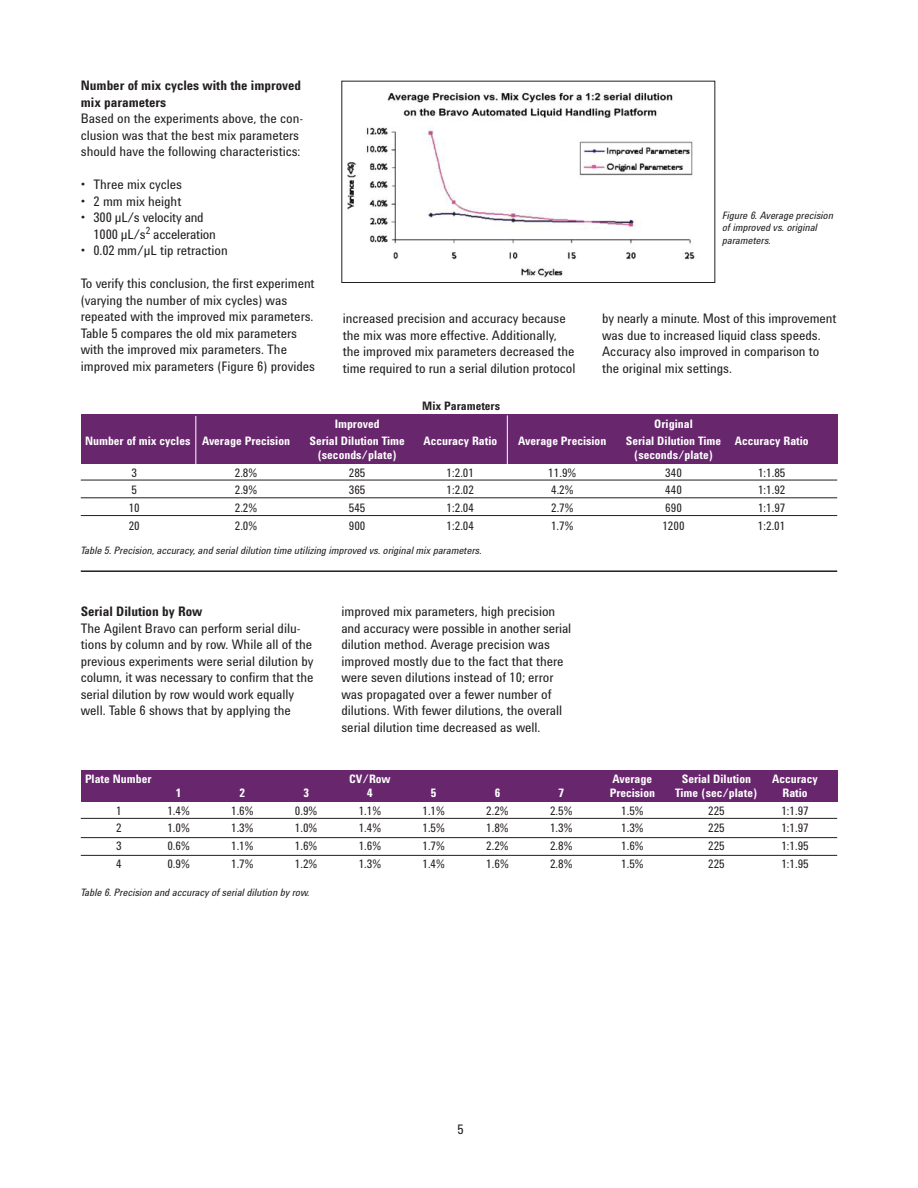
<style>
.page{position:relative;width:918px;height:1188px;background:#fff}
.page>*{position:absolute;margin:0;border:0;box-sizing:border-box;transform-origin:0 0}
.t1{font:13.5px/16.5px "Agilent Cond";color:#231f20}
.t2{font:700 13.5px/16.5px "Agilent Cond";color:#231f20}
.t3{font:12px "Agilent Cond";color:#231f20}
.t4{font:700 12px "Agilent Cond";color:#fff}
.t5{font:700 12px "Agilent Cond";color:#231f20}
.t6{font:italic 10.5px/12.6px "Agilent Cond";color:#231f20}
</style>
<div class="page">
<div style="left:81px;top:415px;width:756px;height:49px;background:#68266d"></div>
<hr style="left:195px;top:416px;width:1px;height:49px;background:#fff">
<hr style="left:507px;top:415px;width:1px;height:49px;background:#fff">
<hr style="left:81px;top:480px;width:756px;height:1px;background:#231f20">
<hr style="left:81px;top:497px;width:756px;height:1px;background:#231f20">
<hr style="left:81px;top:515px;width:756px;height:1px;background:#231f20">
<img style="left:347px;top:92px;width:348px;height:186px">
<div style="left:341px;top:81px;width:374px;height:202px;border:1px solid #231f20"></div>
<hr style="left:81px;top:570px;width:756px;height:2px;background:#231f20">
<div style="left:81px;top:770px;width:756px;height:31px;background:#68266d"></div>
<hr style="left:81px;top:818px;width:756px;height:1px;background:#231f20">
<hr style="left:81px;top:837px;width:756px;height:1px;background:#231f20">
<hr style="left:81px;top:855px;width:756px;height:1px;background:#231f20">
<p class="t2" style="left:81px;top:78px;width:222px">Number of mix cycles with the improved mix parameters</p>
<p class="t1" style="left:81px;top:111px;width:224px">Based on the experiments above, the con&shy;clusion was that the best mix parameters should have the following characteristics:</p>
<p class="t1" style="left:81px;top:177px;width:103px">• Three mix cycles</p>
<p class="t1" style="left:81px;top:194px;width:102px">• 2 mm mix height</p>
<p class="t1" style="left:94px;top:210px;width:124px;text-indent:-13px">• 300 μL/s velocity and<br>1000 μL/s<sup>2</sup> acceleration</p>
<p class="t1" style="left:81px;top:243px;width:149px">• 0.02 mm/μL tip retraction</p>
<p class="t1" style="left:81px;top:276px;width:236px">To verify this conclusion, the first experiment (varying the number of mix cycles) was repeated with the improved mix parameters.<br>Table 5 compares the old mix parameters with the improved mix parameters. The improved mix parameters (Figure 6) provides</p>
<p class="t1" style="left:343px;top:311px;width:234px">increased precision and accuracy because the mix was more effective. Additionally, the improved mix parameters decreased the time required to run a serial dilution protocol</p>
<p class="t5" style="left:422px;top:401px;width:79px">Mix Parameters</p>
<p class="t6" style="left:722px;top:210px;width:113px">Figure 6. Average precision of improved vs. original parameters.</p>
<p class="t1" style="left:602px;top:311px;width:236px">by nearly a minute. Most of this improvement was due to increased liquid class speeds.<br>Accuracy also improved in comparison to the original mix settings.</p>
<p class="t4" style="left:335px;top:419px;width:46px">Improved</p>
<p class="t4" style="left:654px;top:419px;width:40px">Original</p>
<p class="t4" style="left:85px;top:437px;width:207px">Number of mix cycles Average Precision</p>
<p class="t4" style="left:309px;top:437px;width:97px">Serial Dilution Time</p>
<p class="t4" style="left:423px;top:437px;width:75px">Accuracy Ratio</p>
<p class="t4" style="left:518px;top:437px;width:90px">Average Precision</p>
<p class="t4" style="left:626px;top:437px;width:184px">Serial Dilution Time Accuracy Ratio</p>
<p class="t4" style="left:318px;top:450px;width:81px">(seconds/plate)</p>
<p class="t4" style="left:634px;top:450px;width:81px">(seconds/plate)</p>
<p class="t3" style="left:131px;top:468px;width:7px">3</p>
<p class="t3" style="left:235px;top:468px;width:24px">2.8%</p>
<p class="t3" style="left:349px;top:468px;width:18px">285</p>
<p class="t3" style="left:447px;top:468px;width:29px">1:2.01</p>
<p class="t3" style="left:548px;top:468px;width:30px">11.9%</p>
<p class="t3" style="left:665px;top:468px;width:18px">340</p>
<p class="t3" style="left:758px;top:468px;width:29px">1:1.85</p>
<p class="t3" style="left:131px;top:486px;width:7px">5</p>
<p class="t3" style="left:235px;top:486px;width:24px">2.9%</p>
<p class="t3" style="left:349px;top:486px;width:18px">365</p>
<p class="t3" style="left:447px;top:486px;width:29px">1:2.02</p>
<p class="t3" style="left:551px;top:486px;width:24px">4.2%</p>
<p class="t3" style="left:665px;top:486px;width:18px">440</p>
<p class="t3" style="left:758px;top:486px;width:29px">1:1.92</p>
<p class="t3" style="left:129px;top:503px;width:13px">10</p>
<p class="t3" style="left:235px;top:503px;width:24px">2.2%</p>
<p class="t3" style="left:349px;top:503px;width:18px">545</p>
<p class="t3" style="left:447px;top:503px;width:29px">1:2.04</p>
<p class="t3" style="left:551px;top:503px;width:24px">2.7%</p>
<p class="t3" style="left:665px;top:503px;width:18px">690</p>
<p class="t3" style="left:758px;top:503px;width:29px">1:1.97</p>
<p class="t3" style="left:129px;top:521px;width:13px">20</p>
<p class="t3" style="left:235px;top:521px;width:24px">2.0%</p>
<p class="t3" style="left:349px;top:521px;width:18px">900</p>
<p class="t3" style="left:447px;top:521px;width:29px">1:2.04</p>
<p class="t3" style="left:551px;top:521px;width:24px">1.7%</p>
<p class="t3" style="left:662px;top:521px;width:24px">1200</p>
<p class="t3" style="left:758px;top:521px;width:29px">1:2.01</p>
<p class="t6" style="left:81px;top:545px;width:403px">Table 5. Precision, accuracy, and serial dilution time utilizing improved vs. original mix parameters.</p>
<p class="t2" style="left:81px;top:605px;width:123px">Serial Dilution by Row</p>
<p class="t1" style="left:81px;top:621px;width:234px">The Agilent Bravo can perform serial dilu&shy;tions by column and by row. While all of the previous experiments were serial dilution by column, it was necessary to confirm that the serial dilution by row would work equally well. Table 6 shows that by applying the</p>
<p class="t1" style="left:341px;top:604px;width:231px">improved mix parameters, high precision and accuracy were possible in another serial dilution method. Average precision was improved mostly due to the fact that there were seven dilutions instead of 10; error was propagated over a fewer number of dilutions. With fewer dilutions, the overall serial dilution time decreased as well.</p>
<p class="t4" style="left:85px;top:775px;width:68px">Plate Number</p>
<p class="t4" style="left:349px;top:775px;width:43px">CV/Row</p>
<p class="t4" style="left:612px;top:775px;width:41px">Average</p>
<p class="t4" style="left:682px;top:775px;width:71px">Serial Dilution</p>
<p class="t4" style="left:772px;top:775px;width:47px">Accuracy</p>
<p class="t4" style="left:176px;top:788px;width:7px">1</p>
<p class="t4" style="left:240px;top:788px;width:7px">2</p>
<p class="t4" style="left:303px;top:788px;width:7px">3</p>
<p class="t4" style="left:367px;top:788px;width:7px">4</p>
<p class="t4" style="left:431px;top:788px;width:7px">5</p>
<p class="t4" style="left:495px;top:788px;width:7px">6</p>
<p class="t4" style="left:558px;top:788px;width:7px">7</p>
<p class="t4" style="left:610px;top:788px;width:47px">Precision</p>
<p class="t4" style="left:675px;top:788px;width:84px">Time (sec/plate)</p>
<p class="t4" style="left:783px;top:788px;width:27px">Ratio</p>
<p class="t3" style="left:116px;top:806px;width:7px">1</p>
<p class="t3" style="left:167px;top:806px;width:24px">1.4%</p>
<p class="t3" style="left:231px;top:806px;width:24px">1.6%</p>
<p class="t3" style="left:295px;top:806px;width:24px">0.9%</p>
<p class="t3" style="left:359px;top:806px;width:24px">1.1%</p>
<p class="t3" style="left:422px;top:806px;width:24px">1.1%</p>
<p class="t3" style="left:486px;top:806px;width:24px">2.2%</p>
<p class="t3" style="left:550px;top:806px;width:24px">2.5%</p>
<p class="t3" style="left:621px;top:806px;width:24px">1.5%</p>
<p class="t3" style="left:708px;top:806px;width:18px">225</p>
<p class="t3" style="left:781px;top:806px;width:29px">1:1.97</p>
<p class="t3" style="left:116px;top:824px;width:7px">2</p>
<p class="t3" style="left:167px;top:824px;width:24px">1.0%</p>
<p class="t3" style="left:231px;top:824px;width:24px">1.3%</p>
<p class="t3" style="left:295px;top:824px;width:24px">1.0%</p>
<p class="t3" style="left:359px;top:824px;width:24px">1.4%</p>
<p class="t3" style="left:422px;top:824px;width:24px">1.5%</p>
<p class="t3" style="left:486px;top:824px;width:24px">1.8%</p>
<p class="t3" style="left:550px;top:824px;width:24px">1.3%</p>
<p class="t3" style="left:621px;top:824px;width:24px">1.3%</p>
<p class="t3" style="left:708px;top:824px;width:18px">225</p>
<p class="t3" style="left:781px;top:824px;width:29px">1:1.97</p>
<p class="t3" style="left:116px;top:841px;width:7px">3</p>
<p class="t3" style="left:167px;top:841px;width:24px">0.6%</p>
<p class="t3" style="left:231px;top:841px;width:24px">1.1%</p>
<p class="t3" style="left:295px;top:841px;width:24px">1.6%</p>
<p class="t3" style="left:359px;top:841px;width:24px">1.6%</p>
<p class="t3" style="left:422px;top:841px;width:24px">1.7%</p>
<p class="t3" style="left:486px;top:841px;width:24px">2.2%</p>
<p class="t3" style="left:550px;top:841px;width:24px">2.8%</p>
<p class="t3" style="left:621px;top:841px;width:24px">1.6%</p>
<p class="t3" style="left:708px;top:841px;width:18px">225</p>
<p class="t3" style="left:781px;top:841px;width:29px">1:1.95</p>
<p class="t3" style="left:116px;top:859px;width:7px">4</p>
<p class="t3" style="left:167px;top:859px;width:24px">0.9%</p>
<p class="t3" style="left:231px;top:859px;width:24px">1.7%</p>
<p class="t3" style="left:295px;top:859px;width:24px">1.2%</p>
<p class="t3" style="left:359px;top:859px;width:24px">1.3%</p>
<p class="t3" style="left:422px;top:859px;width:24px">1.4%</p>
<p class="t3" style="left:486px;top:859px;width:24px">1.6%</p>
<p class="t3" style="left:550px;top:859px;width:24px">2.8%</p>
<p class="t3" style="left:621px;top:859px;width:24px">1.5%</p>
<p class="t3" style="left:708px;top:859px;width:18px">225</p>
<p class="t3" style="left:781px;top:859px;width:29px">1:1.95</p>
<p class="t6" style="left:81px;top:887px;width:231px">Table 6. Precision and accuracy of serial dilution by row.</p>
<p class="t1" style="left:458px;top:1122px;width:8px">5</p>
</div>
